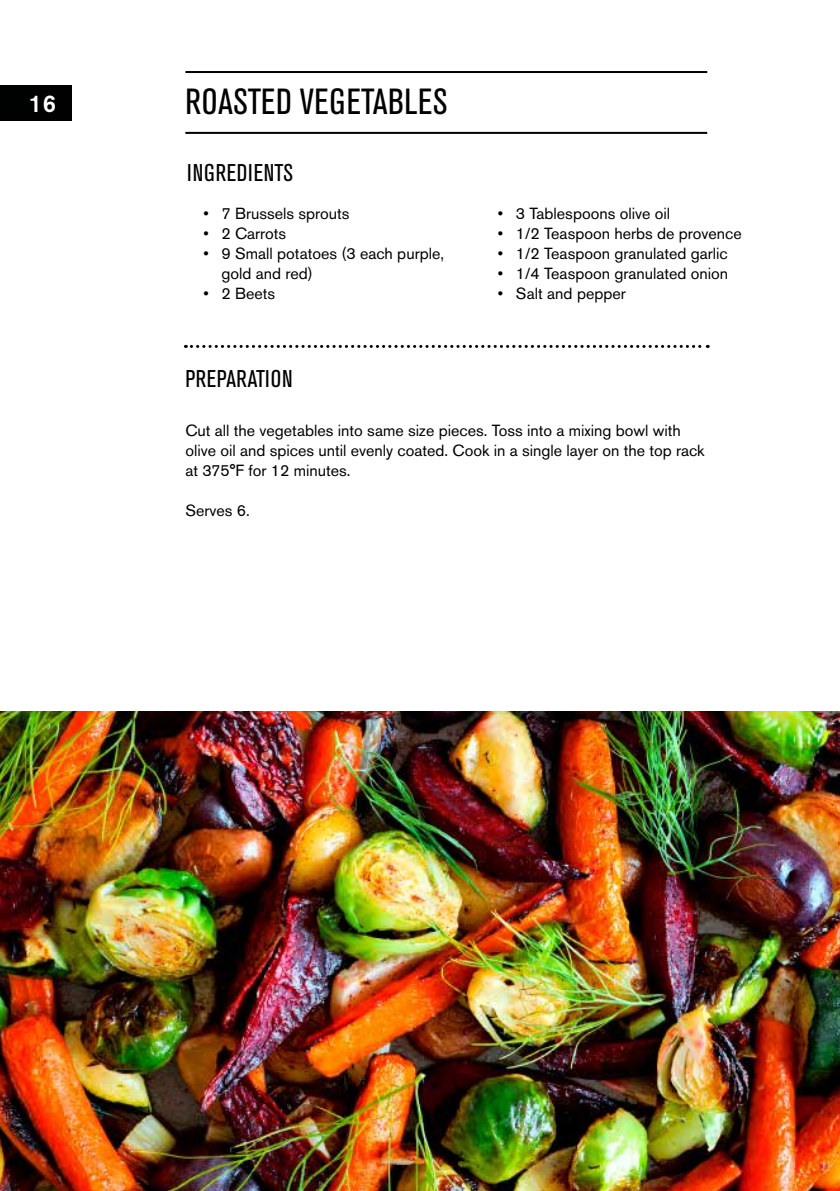
<style>
.page{position:relative;width:840px;height:1191px;background:#fff}
.page>*{position:absolute;margin:0;border:0;box-sizing:border-box;transform-origin:0 0}
.t1{font:condensed 36px "Akzidenz Grotesk BE";letter-spacing:.02em;color:#000}
.t2{font:condensed 24px "Akzidenz Grotesk BE";letter-spacing:.02em;color:#000}
.t3{font:500 24px "Akzidenz Grotesk BE";color:#fff}
.t4{font:16px/20px "Akzidenz Grotesk BE";color:#000}
</style>
<div class="page">
<hr style="left:185px;top:132px;width:521px;height:2px;background:#000">
<svg style="left:185px;top:345px;width:522px;height:3px"></svg>
<hr style="left:185px;top:71px;width:521px;height:2px;background:#000">
<img style="left:0;top:711px;width:839px;height:480px">
<div style="left:0;top:86px;width:71px;height:35px;background:#000101"></div>
<h2 class="t3" style="left:29px;top:88px;width:29px">16</h2>
<h1 class="t1" style="left:185px;top:81px;width:263px">ROASTED VEGETABLES</h1>
<h2 class="t2" style="left:187px;top:159px;width:107px">INGREDIENTS</h2>
<p class="t4" style="left:203px;top:203px;width:148px">• 7 Brussels sprouts</p>
<p class="t4" style="left:203px;top:223px;width:84px">• 2 Carrots</p>
<p class="t4" style="left:221px;top:243px;width:224px;text-indent:-18px">• 9 Small potatoes (3 each purple, gold and red)</p>
<p class="t4" style="left:203px;top:283px;width:73px">• 2 Beets</p>
<p class="t4" style="left:497px;top:203px;width:173px">• 3 Tablespoons olive oil</p>
<p class="t4" style="left:497px;top:223px;width:245px">• 1/2 Teaspoon herbs de provence</p>
<p class="t4" style="left:497px;top:243px;width:231px">• 1/2 Teaspoon granulated garlic</p>
<p class="t4" style="left:497px;top:263px;width:232px">• 1/4 Teaspoon granulated onion</p>
<p class="t4" style="left:497px;top:283px;width:129px">• Salt and pepper</p>
<h2 class="t2" style="left:185px;top:365px;width:109px">PREPARATION</h2>
<p class="t4" style="left:185px;top:420px;width:520px">Cut all the vegetables into same size pieces. Toss into a mixing bowl with olive oil and spices until evenly coated. Cook in a single layer on the top rack at 375°F for 12 minutes.</p>
<p class="t4" style="left:185px;top:500px;width:66px">Serves 6.</p>
</div>
